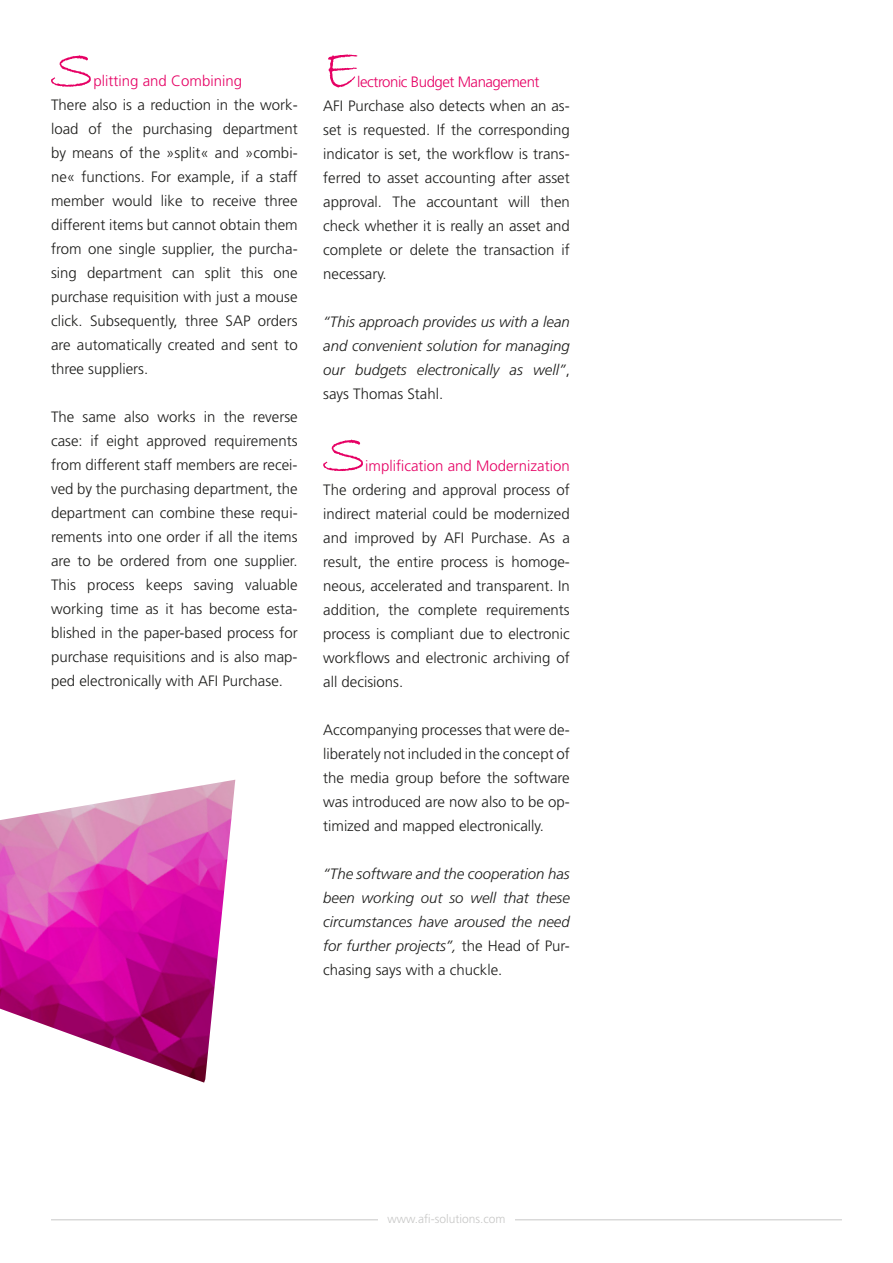
<style>
.page{position:relative;width:893px;height:1263px;background:#fff}
.page>*{position:absolute;margin:0;border:0;box-sizing:border-box;transform-origin:0 0}
.t1{font:60px "Bradley Hand ITC";color:#e60064}
.t2{font:300 15px/24px "Frutiger LT Std";color:#1d1d1b;text-align:justify}
.t3{font:italic 300 15px/24px "Frutiger LT Std";color:#1d1d1b;text-align:justify}
.t4{font:300 15px "Frutiger LT Std";color:#e60064}
.t5{font:300 15px "Frutiger LT Std";letter-spacing:-.03em;color:#e60064}
.t6{font:300 12px "Frutiger LT Std";color:#c7c7c6}
.s1{font-style:normal}
</style>
<div class="page">
<img style="left:0;top:780px;width:235px;height:302px">
<hr style="left:51px;top:1219px;width:791px;height:1px;background:#c7c7c6">
<div style="left:378px;top:1214px;width:136px;height:14px;background:#fff"></div>
<h1 class="t1" style="left:51px;top:31px;width:45px">S</h1>
<p class="t4" style="left:94px;top:73px;width:150px">plitting and Combining</p>
<p class="t2" style="left:51px;top:93px;width:248px">There also is a reduction in the work&shy;load of the purchasing department by means of the »split« and »combi&shy;ne« functions. For example, if a staff member would like to receive three different items but cannot obtain them from one single supplier, the purcha&shy;sing department can split this one purchase requisition with just a mouse click. Subsequently, three SAP orders are automatically created and sent to three suppliers.</p>
<p class="t2" style="left:51px;top:405px;width:248px">The same also works in the reverse case: if eight approved requirements from different staff members are recei&shy;ved by the purchasing department, the department can combine these requi&shy;rements into one order if all the items are to be ordered from one supplier.<br>This process keeps saving valuable working time as it has become esta&shy;blished in the paper-based process for purchase requisitions and is also map&shy;ped electronically with AFI Purchase.</p>
<h1 class="t1" style="left:323px;top:32px;width:37px">E</h1>
<p class="t5" style="left:357px;top:73px;width:184px">lectronic Budget Management</p>
<p class="t2" style="left:323px;top:94px;width:248px">AFI Purchase also detects when an as&shy;set is requested. If the corresponding indicator is set, the workflow is trans&shy;ferred to asset accounting after asset approval. The accountant will then check whether it is really an asset and complete or delete the transaction if necessary.</p>
<p class="t3" style="left:323px;top:310px;width:248px">“This approach provides us with a lean and convenient solution for managing our budgets electronically as well”<span class="s1">, says Thomas Stahl.</span></p>
<h1 class="t1" style="left:323px;top:416px;width:45px">S</h1>
<p class="t4" style="left:365px;top:457px;width:206px">implification and Modernization</p>
<p class="t2" style="left:323px;top:478px;width:248px">The ordering and approval process of indirect material could be modernized and improved by AFI Purchase. As a result, the entire process is homoge&shy;neous, accelerated and transparent. In addition, the complete requirements process is compliant due to electronic workflows and electronic archiving of all decisions.</p>
<p class="t2" style="left:323px;top:718px;width:248px">Accompanying processes that were de&shy;liberately not included in the concept of the media group before the software was introduced are now also to be op&shy;timized and mapped electronically.</p>
<p class="t3" style="left:323px;top:862px;width:248px">“The software and the cooperation has been working out so well that these circumstances have aroused the need for further projects”, <span class="s1">the Head of Pur&shy;chasing says with a chuckle.</span></p>
<p class="t6" style="left:387px;top:1212px;width:120px">www.afi-solutions.com</p>
</div>
